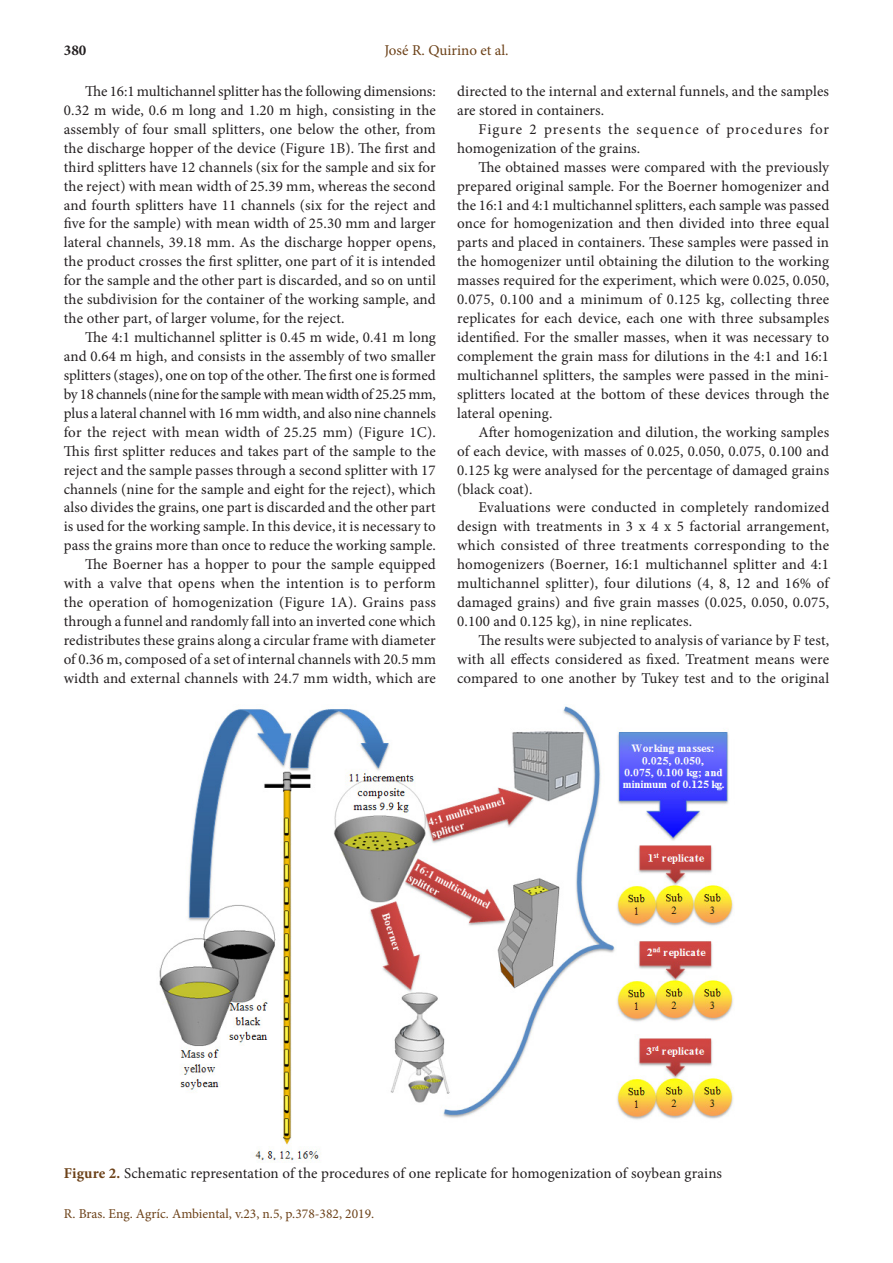
<style>
.page{position:relative;width:893px;height:1263px;background:#fff}
.page>*{position:absolute;margin:0;border:0;box-sizing:border-box;transform-origin:0 0}
.t1{font:15px/18.9px "Minion Pro";letter-spacing:.01em;color:#231f20;text-align:justify}
.t2{font:15px/18.9px "Minion Pro";letter-spacing:.06em;color:#231f20}
.t3{font:15px "Minion Pro";color:#6c4118}
.t4{font:700 15px "Minion Pro";color:#231f20}
.t5{font:13.5px "Minion Pro";color:#6c4118}
.s1{font-weight:700;color:#6c4118}
</style>
<div class="page">
<img style="left:159px;top:706px;width:574px;height:455px">
<p class="t4" style="left:64px;top:40px;width:24px">380</p>
<p class="t3" style="left:384px;top:40px;width:126px">José R. Quirino et al.</p>
<p class="t1" style="left:64px;top:82px;width:374px;text-indent:21px">The 16:1 multichannel splitter has the following dimensions:<br>0.32 m wide, 0.6 m long and 1.20 m high, consisting in the assembly of four small splitters, one below the other, from the discharge hopper of the device (Figure 1B). The first and third splitters have 12 channels (six for the sample and six for the reject) with mean width of 25.39 mm, whereas the second and fourth splitters have 11 channels (six for the reject and five for the sample) with mean width of 25.30 mm and larger lateral channels, 39.18 mm. As the discharge hopper opens, the product crosses the first splitter, one part of it is intended for the sample and the other part is discarded, and so on until the subdivision for the container of the working sample, and the other part, of larger volume, for the reject.</p>
<p class="t1" style="left:64px;top:328px;width:374px;text-indent:21px">The 4:1 multichannel splitter is 0.45 m wide, 0.41 m long and 0.64 m high, and consists in the assembly of two smaller splitters (stages), one on top of the other. The first one is formed by 18 channels (nine for the sample with mean width of 25.25 mm, plus a lateral channel with 16 mm width, and also nine channels for the reject with mean width of 25.25 mm) (Figure 1C).<br>This first splitter reduces and takes part of the sample to the reject and the sample passes through a second splitter with 17 channels (nine for the sample and eight for the reject), which also divides the grains, one part is discarded and the other part is used for the working sample. In this device, it is necessary to pass the grains more than once to reduce the working sample.</p>
<p class="t1" style="left:64px;top:555px;width:374px;text-indent:21px">The Boerner has a hopper to pour the sample equipped with a valve that opens when the intention is to perform the operation of homogenization (Figure 1A). Grains pass through a funnel and randomly fall into an inverted cone which redistributes these grains along a circular frame with diameter of 0.36 m, composed of a set of internal channels with 20.5 mm width and external channels with 24.7 mm width, which are</p>
<p class="t1" style="left:457px;top:82px;width:373px">directed to the internal and external funnels, and the samples are stored in containers.</p>
<p class="t2" style="left:457px;top:120px;width:373px;text-indent:21px">Figure 2 presents the sequence of procedures for homogenization of the grains.</p>
<p class="t1" style="left:457px;top:158px;width:374px;text-indent:21px">The obtained masses were compared with the previously prepared original sample. For the Boerner homogenizer and the 16:1 and 4:1 multichannel splitters, each sample was passed once for homogenization and then divided into three equal parts and placed in containers. These samples were passed in the homogenizer until obtaining the dilution to the working masses required for the experiment, which were 0.025, 0.050, 0.075, 0.100 and a minimum of 0.125 kg, collecting three replicates for each device, each one with three subsamples identified. For the smaller masses, when it was necessary to complement the grain mass for dilutions in the 4:1 and 16:1 multichannel splitters, the samples were passed in the mini&shy;splitters located at the bottom of these devices through the lateral opening.</p>
<p class="t1" style="left:457px;top:423px;width:374px;text-indent:21px">After homogenization and dilution, the working samples of each device, with masses of 0.025, 0.050, 0.075, 0.100 and 0.125 kg were analysed for the percentage of damaged grains (black coat).</p>
<p class="t1" style="left:457px;top:498px;width:374px;text-indent:21px">Evaluations were conducted in completely randomized design with treatments in 3 x 4 x 5 factorial arrangement, which consisted of three treatments corresponding to the homogenizers (Boerner, 16:1 multichannel splitter and 4:1 multichannel splitter), four dilutions (4, 8, 12 and 16% of damaged grains) and five grain masses (0.025, 0.050, 0.075, 0.100 and 0.125 kg), in nine replicates.</p>
<p class="t1" style="left:457px;top:631px;width:374px;text-indent:21px">The results were subjected to analysis of variance by F test, with all effects considered as fixed. Treatment means were compared to one another by Tukey test and to the original</p>
<p class="t1" style="left:64px;top:1164px;width:660px"><span class="s1">Figure 2.</span> Schematic representation of the procedures of one replicate for homogenization of soybean grains</p>
<p class="t5" style="left:64px;top:1204px;width:312px">R. Bras. Eng. Agríc. Ambiental, v.23, n.5, p.378-382, 2019.</p>
</div>
